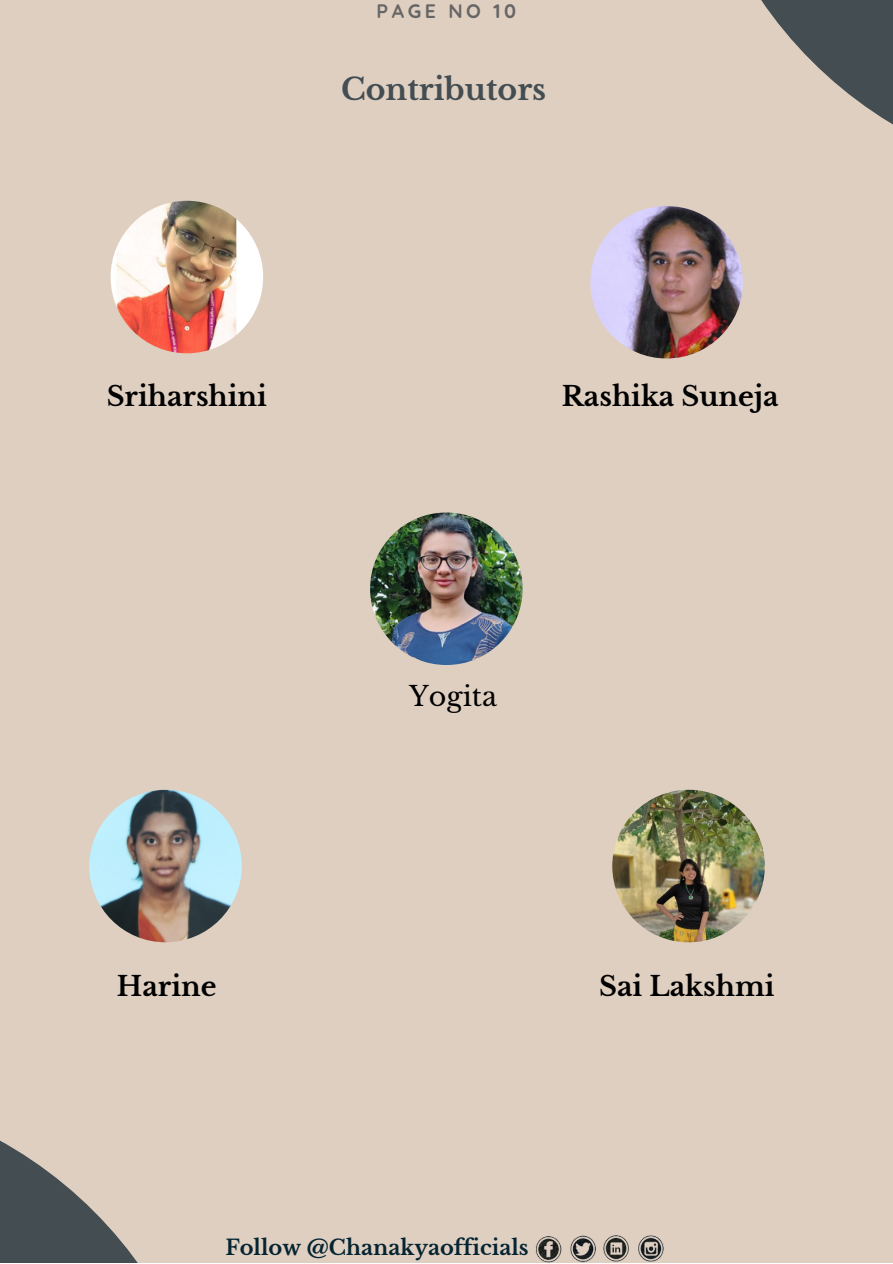
<style>
.page{position:relative;width:893px;height:1264px;background:#fff}
.page>*{position:absolute;margin:0;border:0;box-sizing:border-box;transform-origin:0 0}
.t1{font:700 30px "Libre Baskerville";color:#434d52}
.t2{font:700 27px "Libre Baskerville";color:#000}
.t3{font:27px "Libre Baskerville";color:#000}
.t4{font:700 21px "Libre Baskerville";color:#052432}
.t5{font:700 19.5px "Quicksand";letter-spacing:.18em;color:#666}
</style>
<div class="page">
<div style="left:0;top:0;width:892px;height:1262px;background:#dfcfc1"></div>
<svg style="left:0;top:1140px;width:137px;height:122px"></svg>
<svg style="left:761px;top:0;width:131px;height:124px"></svg>
<img style="left:535px;top:1235px;width:129px;height:27px">
<img style="left:111px;top:201px;width:152px;height:152px;border-radius:50%">
<img style="left:89px;top:789px;width:153px;height:153px;border-radius:50%">
<img style="left:590px;top:206px;width:152px;height:152px;border-radius:50%">
<img style="left:370px;top:512px;width:152px;height:153px;border-radius:50%">
<img style="left:612px;top:789px;width:152px;height:153px;border-radius:50%">
<p class="t5" style="left:376px;top:-1px;width:141px">PAGE NO 10</p>
<p class="t1" style="left:341px;top:71px;width:206px">Contributors</p>
<p class="t2" style="left:107px;top:380px;width:162px">Sriharshini</p>
<p class="t2" style="left:562px;top:380px;width:218px">Rashika Suneja</p>
<p class="t3" style="left:409px;top:680px;width:89px">Yogita</p>
<p class="t2" style="left:117px;top:969px;width:101px">Harine</p>
<p class="t2" style="left:599px;top:969px;width:177px">Sai Lakshmi</p>
<p class="t4" style="left:225px;top:1234px;width:305px">Follow @Chanakyaofficials</p>
</div>
